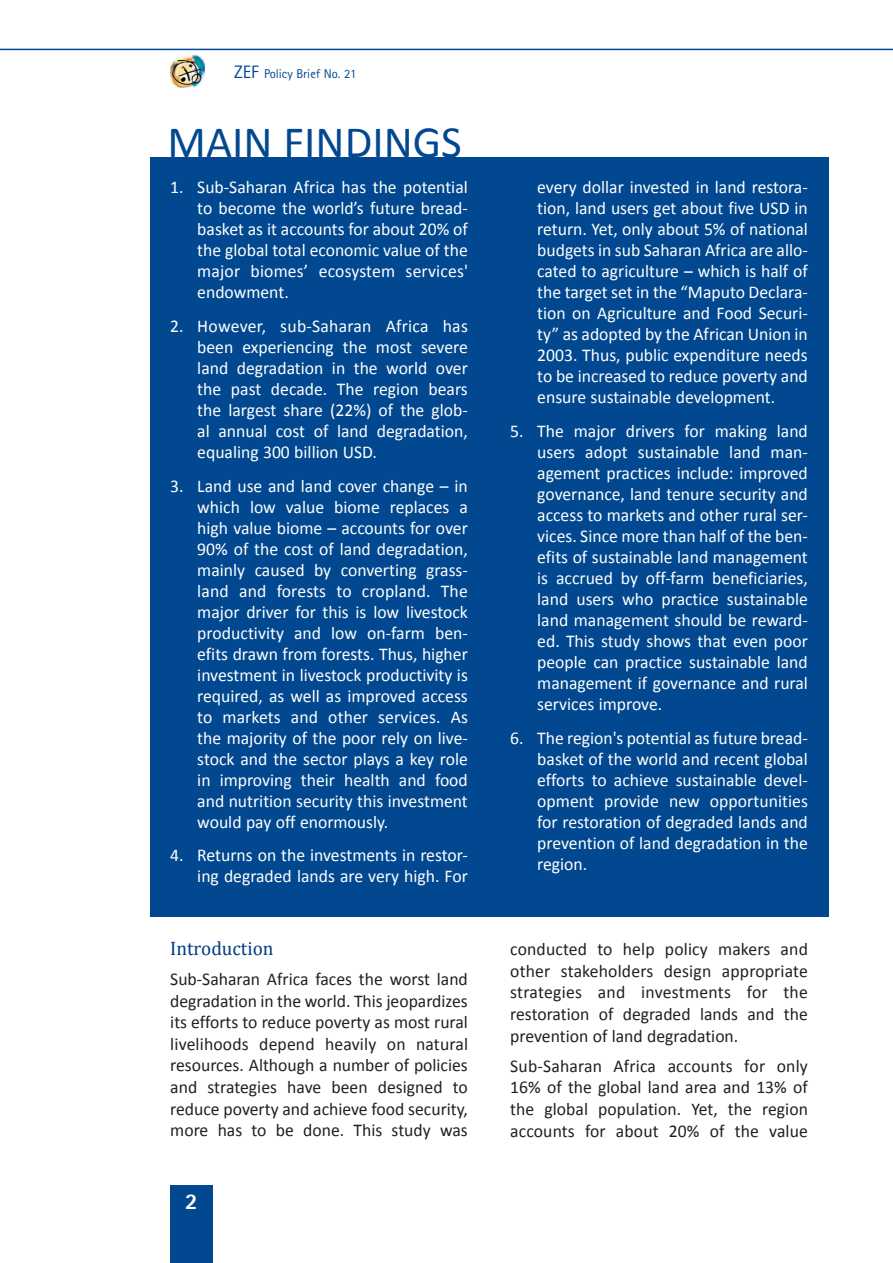
<style>
.page{position:relative;width:893px;height:1263px;background:#fff}
.page>*{position:absolute;margin:0;border:0;box-sizing:border-box;transform-origin:0 0}
.t1{font:45px "Calibri";color:#014890}
.t2{font:800 22.5px "Rotis Sans Serif Std";color:#fff}
.Policy_Brief_U1{font:19.5px "Cambria";color:#013d7d}
.Policy_Brief_Recomme{font:18px/21px "Calibri";color:#fff;text-align:justify}
.Policy_Brief_Bodytex{font:18px/21.6px "Calibri";color:#231f20;text-align:justify}
.t3{font:12.75px "Rotis Sans Serif Std";color:#014890}
.s1{font-size:18px}
</style>
<div class="page">
<div style="left:170px;top:1186px;width:43px;height:77px;background:#014890"></div>
<hr style="left:0;top:49px;width:893px;height:1px;background:#014890">
<img style="left:170px;top:55px;width:34px;height:33px">
<div style="left:441px;top:157px;width:387px;height:759px;background:#014890"></div>
<div style="left:150px;top:157px;width:333px;height:759px;background:#014890"></div>
<p class="t3" style="left:234px;top:66px;width:124px"><span class="s1">ZEF</span> Policy Brief No. 21</p>
<p class="t1" style="left:168px;top:113px;width:296px">MAIN FINDINGS</p>
<p class="Policy_Brief_Recomme" style="left:197px;top:177px;width:272px;text-indent:-27px">1. Sub-Saharan Africa has the potential to become the world’s future bread&shy;basket as it accounts for about 20% of the global total economic value of the major biomes’ ecosystem services' endowment.</p>
<p class="Policy_Brief_Recomme" style="left:197px;top:315px;width:272px;text-indent:-27px">2. However, sub-Saharan Africa has been experiencing the most severe land degradation in the world over the past decade. The region bears the largest share (22%) of the glob&shy;al annual cost of land degradation, equaling 300 billion USD.</p>
<p class="Policy_Brief_Recomme" style="left:197px;top:475px;width:272px;text-indent:-27px">3. Land use and land cover change – in which low value biome replaces a high value biome – accounts for over 90% of the cost of land degradation, mainly caused by converting grass&shy;land and forests to cropland. The major driver for this is low livestock productivity and low on-farm ben&shy;efits drawn from forests. Thus, higher investment in livestock productivity is required, as well as improved access to markets and other services. As the majority of the poor rely on live&shy;stock and the sector plays a key role in improving their health and food and nutrition security this investment would pay off enormously.</p>
<p class="Policy_Brief_Recomme" style="left:170px;top:845px;width:299px;text-align:right">4. Returns on the investments in restor&shy;ing degraded lands are very high. For</p>
<p class="Policy_Brief_U1" style="left:170px;top:937px;width:105px">Introduction</p>
<p class="Policy_Brief_Bodytex" style="left:170px;top:968px;width:299px">Sub-Saharan Africa faces the worst land degradation in the world. This jeopardizes its efforts to reduce poverty as most rural livelihoods depend heavily on natural resources. Although a number of policies and strategies have been designed to reduce poverty and achieve food security, more has to be done. This study was</p>
<p class="t2" style="left:185px;top:1187px;width:14px">2</p>
<p class="Policy_Brief_Recomme" style="left:537px;top:177px;width:272px">every dollar invested in land restora&shy;tion, land users get about five USD in return. Yet, only about 5% of national budgets in sub Saharan Africa are allo&shy;cated to agriculture – which is half of the target set in the “Maputo Declara&shy;tion on Agriculture and Food Securi&shy;ty” as adopted by the African Union in 2003. Thus, public expenditure needs to be increased to reduce poverty and ensure sustainable development.</p>
<p class="Policy_Brief_Recomme" style="left:537px;top:420px;width:272px;text-indent:-27px">5. The major drivers for making land users adopt sustainable land man&shy;agement practices include: improved governance, land tenure security and access to markets and other rural ser&shy;vices. Since more than half of the ben&shy;efits of sustainable land management is accrued by off-farm beneficiaries, land users who practice sustainable land management should be reward&shy;ed. This study shows that even poor people can practice sustainable land management if governance and rural services improve.</p>
<p class="Policy_Brief_Recomme" style="left:537px;top:727px;width:272px;text-indent:-27px">6. The region's potential as future bread&shy;basket of the world and recent global efforts to achieve sustainable devel&shy;opment provide new opportunities for restoration of degraded lands and prevention of land degradation in the region.</p>
<p class="Policy_Brief_Bodytex" style="left:510px;top:938px;width:299px">conducted to help policy makers and other stakeholders design appropriate strategies and investments for the restoration of degraded lands and the prevention of land degradation.</p>
<p class="Policy_Brief_Bodytex" style="left:510px;top:1055px;width:299px">Sub-Saharan Africa accounts for only 16% of the global land area and 13% of the global population. Yet, the region accounts for about 20% of the value</p>
</div>
